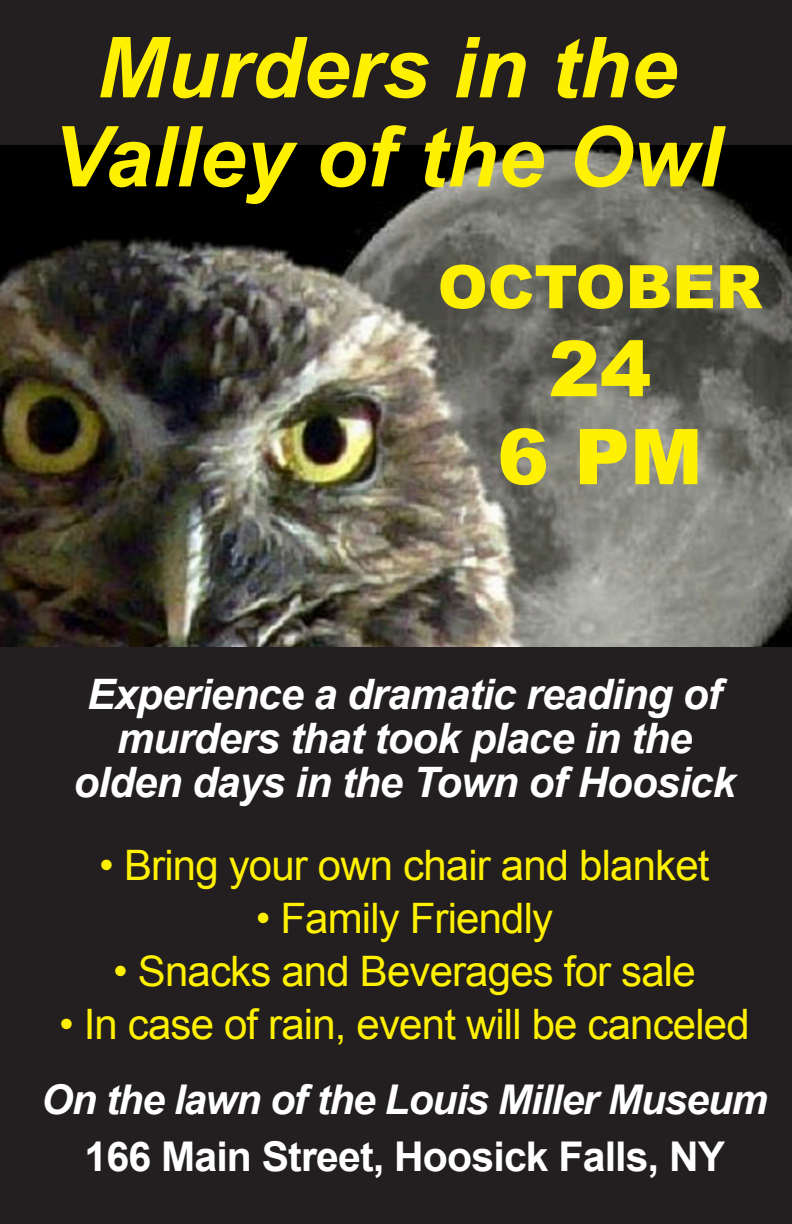
<style>
.page{position:relative;width:792px;height:1224px;background:#231f20}
.page>*{position:absolute;margin:0;border:0;box-sizing:border-box;transform-origin:0 0}
.t1{font:italic 700 84.3px "Arial";color:#fff101}
.t2{font:italic 700 84px "Arial";color:#fff101}
.t3{font:900 77px "Arial";color:#fff101}
.t4{font:900 60px "Arial";color:#fff101}
.t5{font:42px "Arial";letter-spacing:-.02em;color:#fff101}
.t6{font:italic 700 42px/44px "Arial";letter-spacing:-.02em;color:#fff;text-align:center}
.t7{font:italic 700 41px "Arial";letter-spacing:-.03em;color:#fff}
.t8{font:700 41px "Arial";letter-spacing:-.02em;color:#fff}
</style>
<div class="page">
<img style="left:0;top:146px;width:792px;height:500px">
<p class="t1" style="left:97px;top:13px;width:582px">Murders in the</p>
<p class="t2" style="left:52px;top:102px;width:671px">Valley of the Owl</p>
<p class="t4" style="left:438px;top:243px;width:326px">OCTOBER</p>
<p class="t3" style="left:549px;top:313px;width:104px">24</p>
<p class="t3" style="left:497px;top:401px;width:207px">6 PM</p>
<p class="t6" style="left:87px;top:674px;width:636px">Experience a dramatic reading of murders that took place in the</p>
<p class="t6" style="left:73px;top:762px;width:664px">olden days in the Town of Hoosick</p>
<p class="t5" style="left:99px;top:838px;width:612px">• Bring your own chair and blanket</p>
<p class="t5" style="left:256px;top:891px;width:299px">• Family Friendly</p>
<p class="t5" style="left:113px;top:944px;width:584px">• Snacks and Beverages for sale</p>
<p class="t5" style="left:59px;top:997px;width:692px">• In case of rain, event will be canceled</p>
<p class="t7" style="left:41px;top:1073px;width:728px">On the lawn of the Louis Miller Museum</p>
<p class="t8" style="left:85px;top:1130px;width:642px">166 Main Street, Hoosick Falls, NY</p>
</div>
